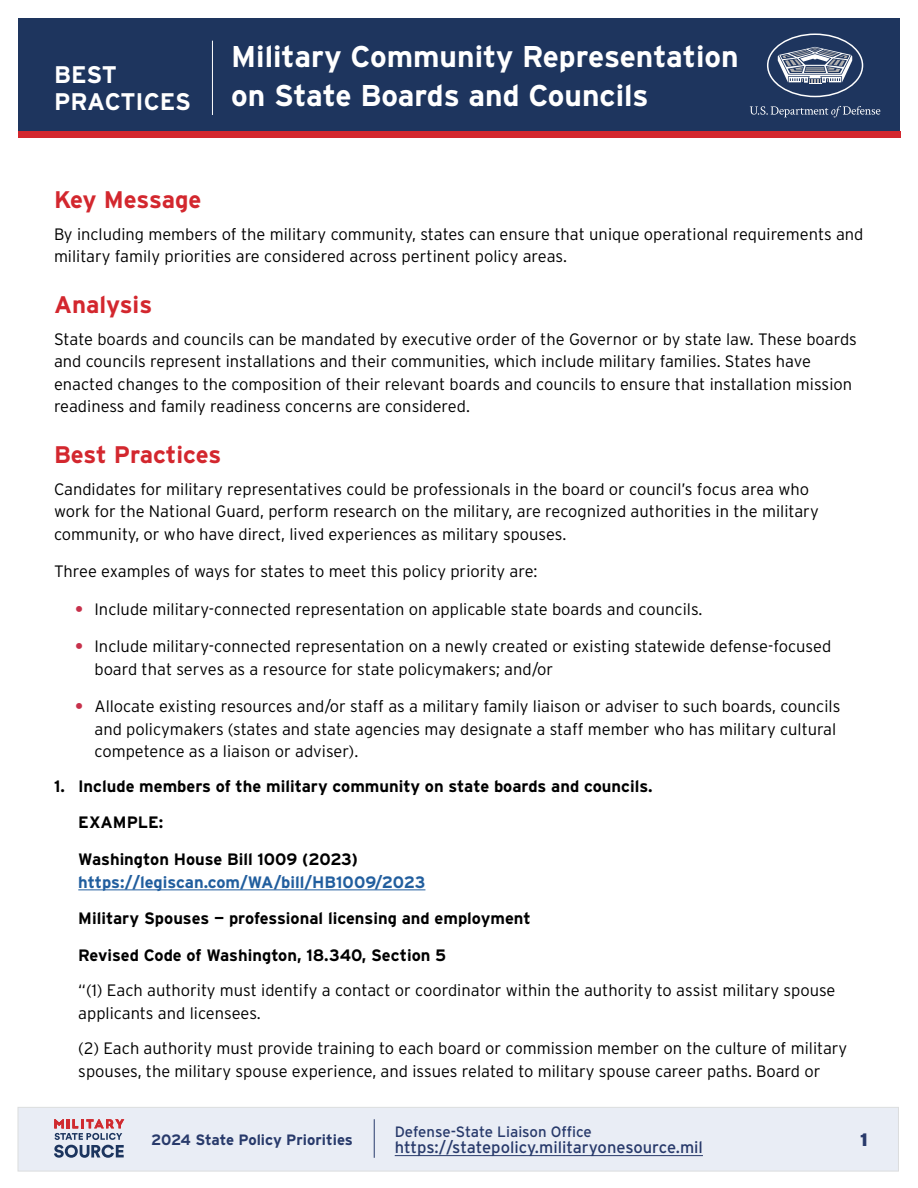
<style>
.page{position:relative;width:918px;height:1188px;background:#fff}
.page>*{position:absolute;margin:0;border:0;box-sizing:border-box;transform-origin:0 0}
.t1{font:700 30px/39px "Interstate";color:#fff}
.t2{font:700 24px "Interstate";color:#d3272e}
.t3{font:700 24px/27px "Interstate";letter-spacing:-.015em;color:#fff}
.t4{font:900 18px "Interstate";color:#283a6b}
.t5{font:300 16.5px/22.5px "Interstate";color:#000}
.t6{font:700 16.5px "Interstate";color:#000}
.t7{font:700 16.5px/22.5px "Interstate";color:#215e9e}
.t8{font:16.5px "Interstate";color:#283a6b}
.t9{font:15px "Interstate";color:#283a6b}
.t10{font:700 15px "Interstate";color:#283a6b}
.s1{font-weight:700;color:#c7314b}
.s2{color:#000}
</style>
<div class="page">
<div style="left:18px;top:1107px;width:881px;height:64px;background:#e9edf5;border:1px solid #dcddde"></div>
<div style="left:18px;top:18px;width:882px;height:113px;background:#1e355e"></div>
<div style="left:18px;top:131px;width:882px;height:7px;background:#d3272e"></div>
<svg style="left:54px;top:1119px;width:70px;height:39px"></svg>
<hr style="left:78px;top:890px;width:347px;height:1px;background:#215e9e">
<hr style="left:212px;top:41px;width:1px;height:74px;background:#fff">
<svg style="left:767px;top:33px;width:96px;height:64px"></svg>
<svg style="left:750px;top:106px;width:130px;height:11px"></svg>
<hr style="left:395px;top:1155px;width:308px;height:1px;background:#283a6b">
<hr style="left:374px;top:1119px;width:1px;height:39px;background:#283a6b">
<h2 class="t3" style="left:54px;top:61px;width:138px">BEST<br>PRACTICES</h2>
<h1 class="t1" style="left:231px;top:37px;width:509px">Military Community Representation on State Boards and Councils</h1>
<h3 class="t2" style="left:54px;top:186px;width:149px">Key Message</h3>
<p class="t5" style="left:54px;top:223px;width:811px">By including members of the military community, states can ensure that unique operational requirements and military family priorities are considered across pertinent policy areas.</p>
<h3 class="t2" style="left:54px;top:291px;width:100px">Analysis</h3>
<p class="t5" style="left:54px;top:327px;width:804px">State boards and councils can be mandated by executive order of the Governor or by state law. These boards and councils represent installations and their communities, which include military families. States have enacted changes to the composition of their relevant boards and councils to ensure that installation mission readiness and family readiness concerns are considered.</p>
<h3 class="t2" style="left:54px;top:441px;width:169px">Best Practices</h3>
<p class="t5" style="left:54px;top:477px;width:766px">Candidates for military representatives could be professionals in the board or council’s focus area who work for the National Guard, perform research on the military, are recognized authorities in the military community, or who have direct, lived experiences as military spouses.</p>
<p class="t5" style="left:54px;top:560px;width:485px">Three examples of ways for states to meet this policy priority are:</p>
<p class="t5" style="left:75px;top:597px;width:629px"><span class="s1">•</span> Include military-connected representation on applicable state boards and councils.</p>
<p class="t5" style="left:94px;top:635px;width:738px;text-indent:-20px"><span class="s1">•</span> Include military-connected representation on a newly created or existing statewide defense-focused board that serves as a resource for state policymakers; and/or</p>
<p class="t5" style="left:94px;top:695px;width:747px;text-indent:-20px"><span class="s1">•</span> Allocate existing resources and/or staff as a military family liaison or adviser to such boards, councils and policymakers (states and state agencies may designate a staff member who has military cultural competence as a liaison or adviser).</p>
<p class="t6" style="left:54px;top:777px;width:600px">1. Include members of the military community on state boards and councils.</p>
<p class="t6" style="left:78px;top:813px;width:87px">EXAMPLE:</p>
<p class="t7" style="left:78px;top:848px;width:349px"><span class="s2">Washington House Bill 1009 (2023) </span>https://legiscan.com/WA/bill/HB1009/2023</p>
<p class="t6" style="left:78px;top:909px;width:454px">Military Spouses — professional licensing and employment</p>
<p class="t6" style="left:78px;top:946px;width:369px">Revised Code of Washington, 18.340, Section 5</p>
<p class="t5" style="left:78px;top:979px;width:759px">“(1) Each authority must identify a contact or coordinator within the authority to assist military spouse applicants and licensees.</p>
<p class="t5" style="left:78px;top:1037px;width:771px">(2) Each authority must provide training to each board or commission member on the culture of military spouses, the military spouse experience, and issues related to military spouse career paths. Board or</p>
<p class="t10" style="left:151px;top:1132px;width:203px">2024 State Policy Priorities</p>
<p class="t9" style="left:395px;top:1123px;width:199px">Defense-State Liaison Office</p>
<p class="t8" style="left:395px;top:1138px;width:310px">https://statepolicy.militaryonesource.mil</p>
<p class="t4" style="left:860px;top:1130px;width:9px">1</p>
</div>
